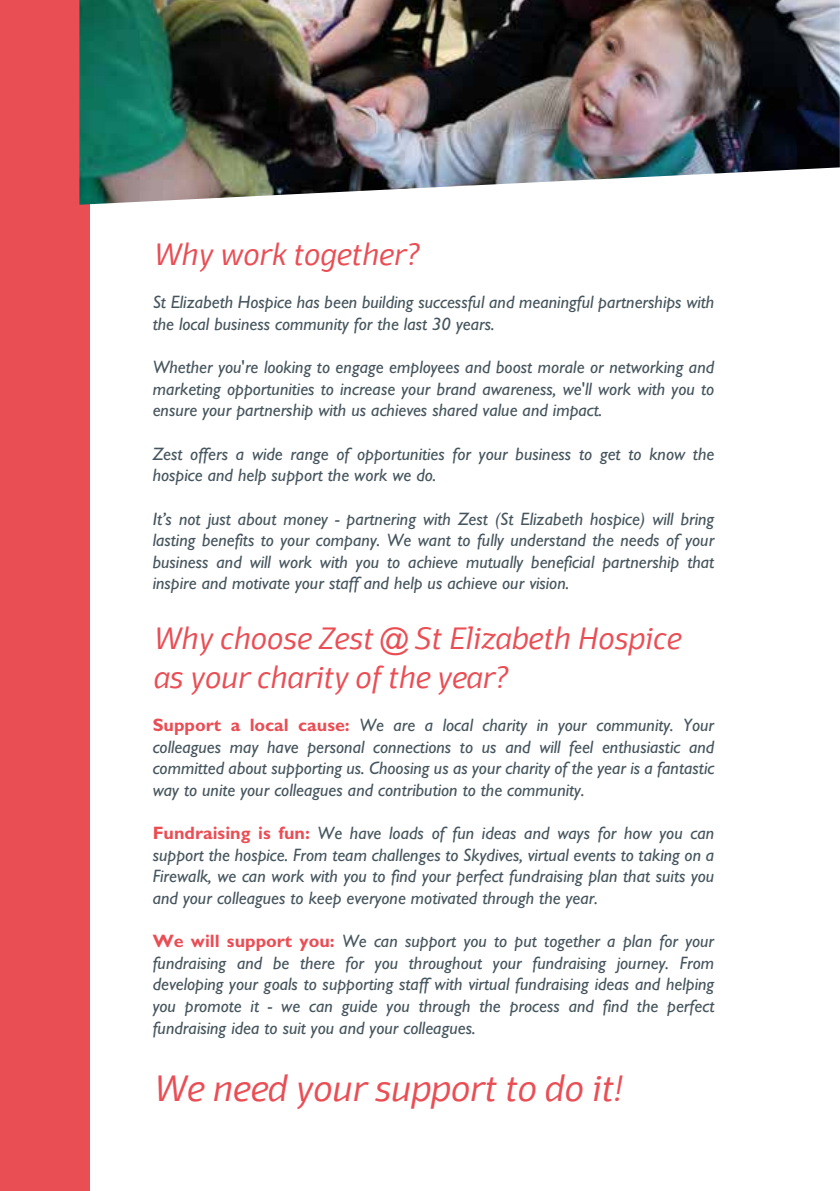
<style>
.page{position:relative;width:840px;height:1191px;background:#fff}
.page>*{position:absolute;margin:0;border:0;box-sizing:border-box;transform-origin:0 0}
.t1{font:italic 300 38px "Domotika Trial";color:#ea4e55}
.t2{font:italic 300 32px/38.4px "Domotika Trial";color:#ea4e55}
.t3{font:italic 18px/21.6px "M Gill Sans";color:#46555d;text-align:justify}
.s1{font-family:"M Gill Sans";font-weight:400;font-size:30px}
.s2{font-weight:700;font-style:normal;color:#ea4e55}
</style>
<div class="page">
<div style="left:0;top:0;width:90px;height:1191px;background:#ea4e55"></div>
<img style="left:79px;top:0;width:760px;height:205px">
<h2 class="t2" style="left:153px;top:236px;width:267px">Why work together?</h2>
<p class="t3" style="left:153px;top:292px;width:562px">St Elizabeth Hospice has been building successful and meaningful partnerships with the local business community for the last 30 years.</p>
<p class="t3" style="left:153px;top:356px;width:562px">Whether you're looking to engage employees and boost morale or networking and marketing opportunities to increase your brand awareness, we'll work with you to ensure your partnership with us achieves shared value and impact.</p>
<p class="t3" style="left:153px;top:443px;width:563px">Zest offers a wide range of opportunities for your business to get to know the hospice and help support the work we do.</p>
<p class="t3" style="left:153px;top:508px;width:563px">It’s not just about money - partnering with Zest (St Elizabeth hospice) will bring lasting benefits to your company. We want to fully understand the needs of your business and will work with you to achieve mutually beneficial partnership that inspire and motivate your staff and help us achieve our vision.</p>
<h2 class="t2" style="left:153px;top:620px;width:528px">Why choose Zest <span class="s1">@</span> St Elizabeth Hospice as your charity of the year?</h2>
<p class="t3" style="left:153px;top:714px;width:563px"><span class="s2">Support a local cause:</span> We are a local charity in your community. Your colleagues may have personal connections to us and will feel enthusiastic and committed about supporting us. Choosing us as your charity of the year is a fantastic way to unite your colleagues and contribution to the community.</p>
<p class="t3" style="left:153px;top:822px;width:563px"><span class="s2">Fundraising is fun:</span> We have loads of fun ideas and ways for how you can support the hospice. From team challenges to Skydives, virtual events to taking on a Firewalk, we can work with you to find your perfect fundraising plan that suits you and your colleagues to keep everyone motivated through the year.</p>
<p class="t3" style="left:153px;top:930px;width:563px"><span class="s2">We will support you:</span> We can support you to put together a plan for your fundraising and be there for you throughout your fundraising journey. From developing your goals to supporting staff with virtual fundraising ideas and helping you promote it - we can guide you through the process and find the perfect fundraising idea to suit you and your colleagues.</p>
<h1 class="t1" style="left:153px;top:1066px;width:469px">We need your support to do it!</h1>
</div>
